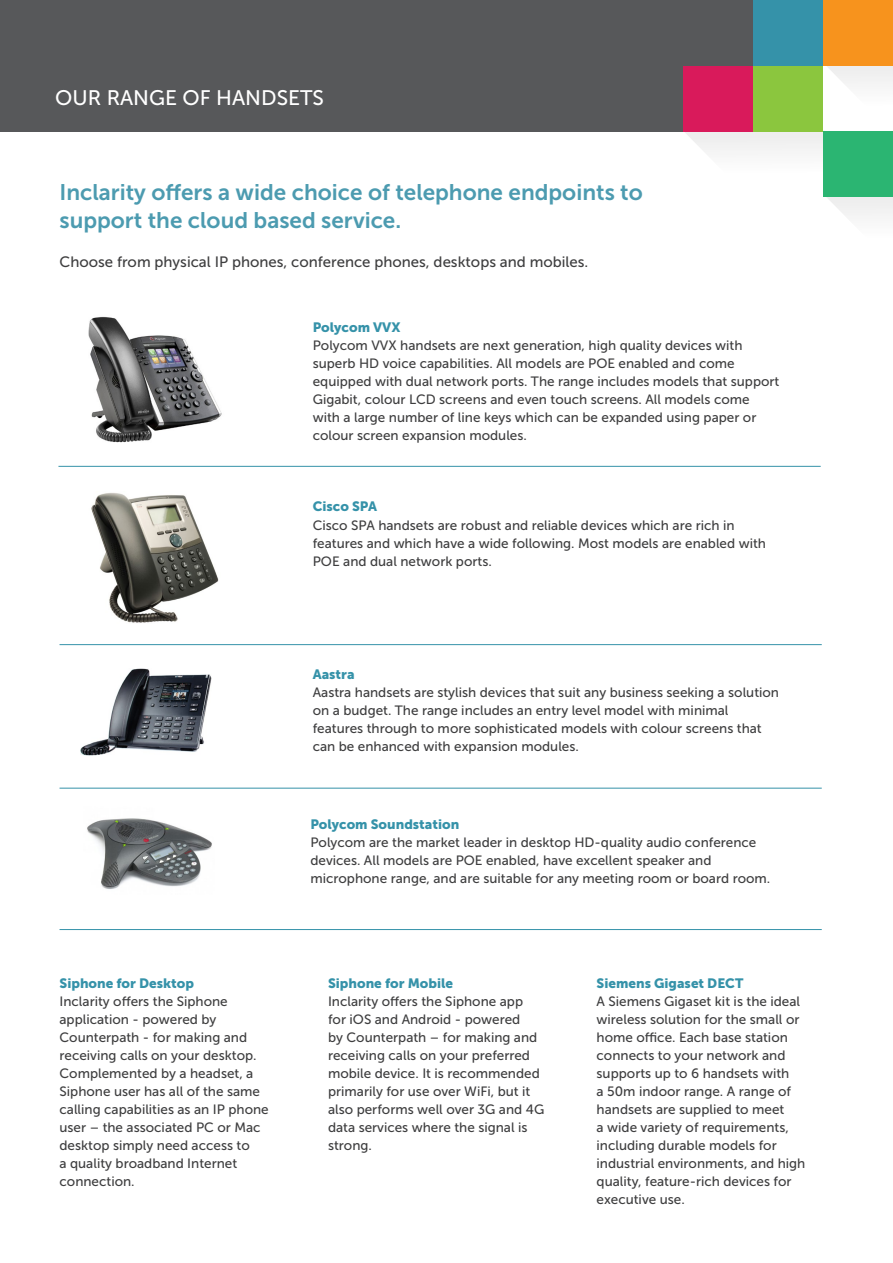
<style>
.page{position:relative;width:893px;height:1263px;background:#fff}
.page>*{position:absolute;margin:0;border:0;box-sizing:border-box;transform-origin:0 0}
.t1{font:22.5px/28.5px "Museo Sans 700";color:#4c9bb0}
.t2{font:21px "Museo Sans 500";color:#fff}
.t3{font:15px "Museo Sans 500";color:#3e3e3f}
.t4{font:13.5px/18px "Museo Sans 500";color:#3e3e3f}
.t5{font:13.5px "Museo Sans 900";color:#3592a9}
</style>
<div class="page">
<div style="left:0;top:0;width:779px;height:132px;background:#57585a"></div>
<div style="left:685px;top:132px;width:138px;height:20px;background:#f0f0f0"></div>
<svg style="left:827px;top:197px;width:66px;height:19px"></svg>
<svg style="left:827px;top:66px;width:66px;height:18px"></svg>
<div style="left:823px;top:0;width:70px;height:66px;background:#f7931d"></div>
<div style="left:683px;top:66px;width:70px;height:66px;background:#d91a5b"></div>
<div style="left:753px;top:66px;width:70px;height:66px;background:#8bc63e"></div>
<div style="left:753px;top:0;width:70px;height:66px;background:#3592a9"></div>
<div style="left:823px;top:131px;width:70px;height:66px;background:#2bb572"></div>
<img style="left:88px;top:316px;width:134px;height:127px">
<img style="left:91px;top:493px;width:128px;height:130px">
<img style="left:80px;top:668px;width:132px;height:88px">
<img style="left:87px;top:818px;width:125px;height:71px">
<hr style="left:58px;top:466px;width:763px;height:1px;background:#3592a9">
<hr style="left:60px;top:644px;width:762px;height:1px;background:#3592a9">
<hr style="left:60px;top:788px;width:762px;height:1px;background:#3592a9">
<hr style="left:60px;top:929px;width:762px;height:1px;background:#3592a9">
<p class="t2" style="left:55px;top:87px;width:270px">OUR RANGE OF HANDSETS</p>
<p class="t1" style="left:60px;top:178px;width:585px">Inclarity offers a wide choice of telephone endpoints to support the cloud based service.</p>
<p class="t3" style="left:60px;top:254px;width:530px">Choose from physical IP phones, conference phones, desktops and mobiles.</p>
<p class="t5" style="left:313px;top:320px;width:89px">Polycom VVX</p>
<p class="t4" style="left:313px;top:337px;width:468px">Polycom VVX handsets are next generation, high quality devices with superb HD voice capabilities. All models are POE enabled and come equipped with dual network ports. The range includes models that support Gigabit, colour LCD screens and even touch screens. All models come with a large number of line keys which can be expanded using paper or colour screen expansion modules.</p>
<p class="t5" style="left:313px;top:499px;width:66px">Cisco SPA</p>
<p class="t4" style="left:313px;top:516px;width:455px">Cisco SPA handsets are robust and reliable devices which are rich in features and which have a wide following. Most models are enabled with<br>POE and dual network ports.</p>
<p class="t5" style="left:313px;top:667px;width:43px">Aastra</p>
<p class="t4" style="left:313px;top:684px;width:468px">Aastra handsets are stylish devices that suit any business seeking a solution on a budget. The range includes an entry level model with minimal features through to more sophisticated models with colour screens that can be enhanced with expansion modules.</p>
<p class="t5" style="left:60px;top:976px;width:136px">Siphone for Desktop</p>
<p class="t4" style="left:60px;top:992px;width:211px">Inclarity offers the Siphone application - powered by<br>Counterpath - for making and receiving calls on your desktop.<br>Complemented by a headset, a<br>Siphone user has all of the same calling capabilities as an IP phone user – the associated PC or Mac desktop simply need access to<br>a quality broadband Internet connection.</p>
<p class="t5" style="left:310px;top:816px;width:150px">Polycom Soundstation</p>
<p class="t4" style="left:310px;top:833px;width:461px">Polycom are the market leader in desktop HD-quality audio conference devices. All models are POE enabled, have excellent speaker and microphone range, and are suitable for any meeting room or board room.</p>
<p class="t5" style="left:328px;top:976px;width:127px">Siphone for Mobile</p>
<p class="t4" style="left:328px;top:992px;width:218px">Inclarity offers the Siphone app for iOS and Android - powered<br>by Counterpath – for making and receiving calls on your preferred mobile device. It is recommended primarily for use over WiFi, but it also performs well over 3G and 4G data services where the signal is strong.</p>
<p class="t5" style="left:597px;top:976px;width:148px">Siemens Gigaset DECT</p>
<p class="t4" style="left:597px;top:992px;width:210px">A Siemens Gigaset kit is the ideal wireless solution for the small or home office. Each base station connects to your network and supports up to 6 handsets with<br>a 50m indoor range. A range of handsets are supplied to meet<br>a wide variety of requirements, including durable models for industrial environments, and high quality, feature-rich devices for executive use.</p>
</div>
